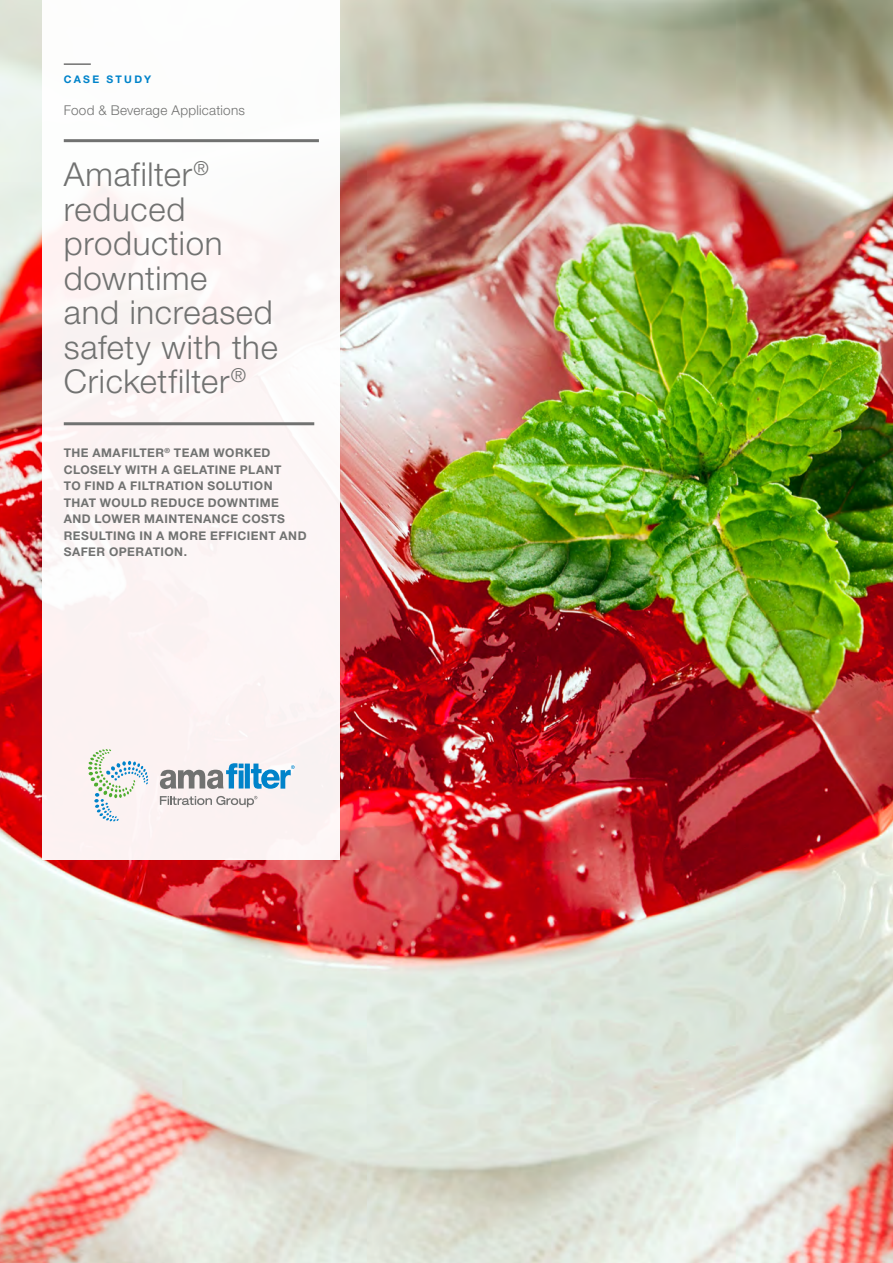
<style>
.page{position:relative;width:893px;height:1263px;background:#fff}
.page>*{position:absolute;margin:0;border:0;box-sizing:border-box;transform-origin:0 0}
.t1{font:300 33px/34.5px "Helvetica Neue";letter-spacing:.02em;color:#717271}
.t2{font:300 13.5px "Helvetica Neue";letter-spacing:.02em;color:#717271}
.t3{font:700 12px/16.5px "Helvetica Neue";letter-spacing:.04em;color:#717271}
.t4{font:700 10.5px "Helvetica Neue";letter-spacing:.22em;color:#0083ca}
</style>
<div class="page">
<img style="left:0;top:0;width:893px;height:1263px">
<div style="left:43px;top:0;width:297px;height:860px;background:#fcf5f5"></div>
<hr style="left:64px;top:63px;width:27px;height:2px;background:#717271">
<hr style="left:64px;top:139px;width:255px;height:3px;background:#717271">
<hr style="left:64px;top:422px;width:250px;height:3px;background:#717271">
<svg style="left:88px;top:749px;width:60px;height:72px"></svg>
<svg style="left:160px;top:796px;width:97px;height:11px"></svg>
<svg style="left:160px;top:763px;width:135px;height:26px"></svg>
<p class="t4" style="left:64px;top:73px;width:89px">CASE STUDY</p>
<p class="t2" style="left:64px;top:102px;width:183px">Food &amp; Beverage Applications</p>
<h1 class="t1" style="left:64px;top:157px;width:216px">Amafilter<sup>® </sup>reduced production downtime<br>and increased safety with the<br>Cricketfilter<sup>®</sup></h1>
<p class="t3" style="left:64px;top:444px;width:244px">THE AMAFILTER<sup>®</sup> TEAM WORKED<br>CLOSELY WITH A GELATINE PLANT<br>TO FIND A FILTRATION SOLUTION<br>THAT WOULD REDUCE DOWNTIME<br>AND LOWER MAINTENANCE COSTS<br>RESULTING IN A MORE EFFICIENT AND<br>SAFER OPERATION.</p>
</div>
